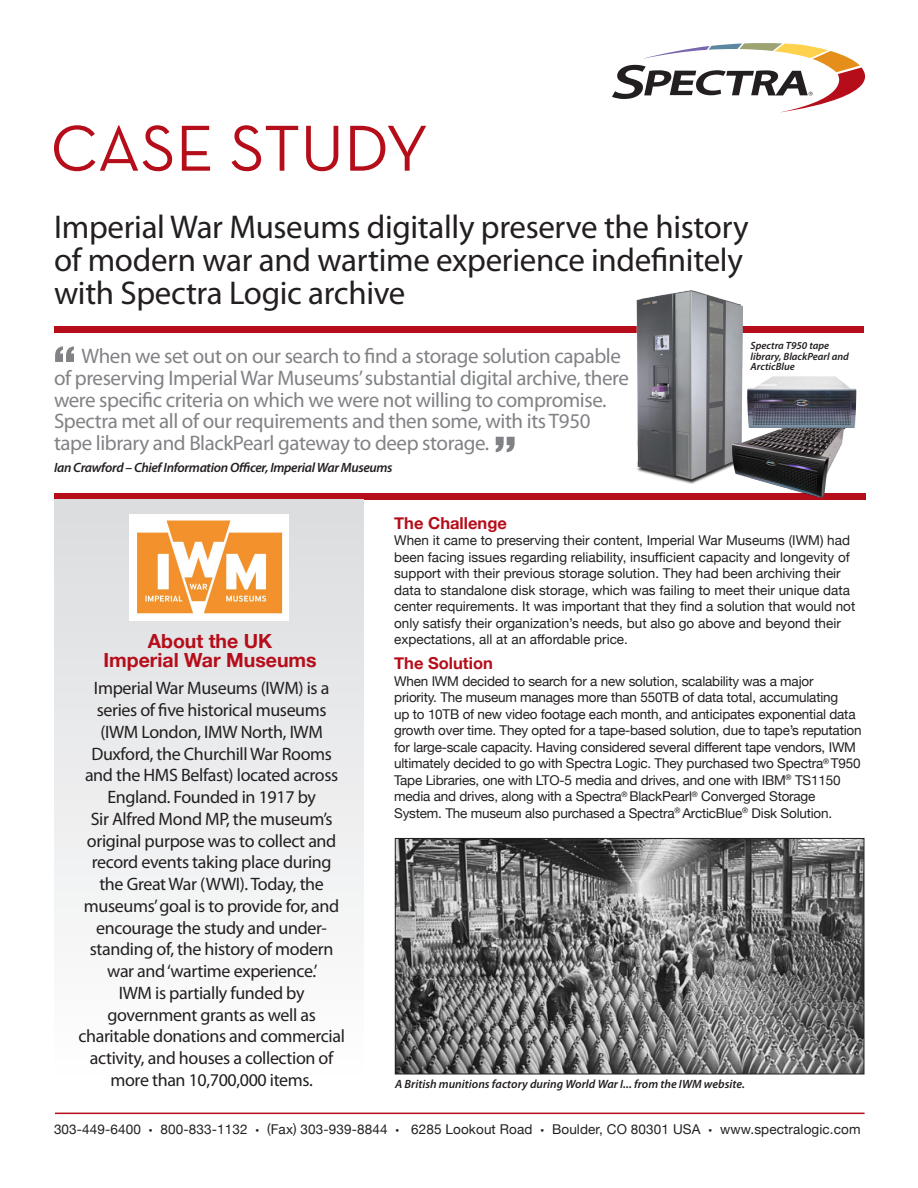
<style>
.page{position:relative;width:918px;height:1188px;background:#fff}
.page>*{position:absolute;margin:0;border:0;box-sizing:border-box;transform-origin:0 0}
.t1{font:33px/33px "Myriad Pro";letter-spacing:-.01em;color:#231f20}
.t2{font:21px/21.8px "Myriad Pro";letter-spacing:-.02em;color:#808285}
.t3{font:700 19.5px/19.5px "Helvetica Neue";color:#b50e1a;text-align:center}
.t4{font:18px/21.8px "Myriad Pro";letter-spacing:-.02em;color:#231f20;text-align:center}
.t5{font:700 16.5px "Helvetica Neue";color:#b50e1a}
.t6{font:13.5px/16.5px "Helvetica Neue";letter-spacing:-.015em;color:#231f20}
.t7{font:13.5px "Helvetica Neue";letter-spacing:.01em;color:#231f20}
.t8{font:italic 600 13.5px "Myriad Pro";letter-spacing:-.025em;color:#231f20}
.t9{font:italic 600 12px "Myriad Pro";color:#231f20}
.t10{font:italic 600 10.5px/10.5px "Myriad Pro";color:#231f20}
.s1{font-size:7.5px}
</style>
<div class="page">
<div style="left:54px;top:493px;width:811px;height:6px;background:#b50e1a"></div>
<div style="left:54px;top:326px;width:810px;height:6px;background:#b50e1a"></div>
<div style="left:54px;top:499px;width:310px;height:585px;background:linear-gradient(to bottom,#dbdcdf,#fefefe)"></div>
<hr style="left:55px;top:1113px;width:810px;height:1px;background:#b50e1a">
<svg style="left:612px;top:43px;width:253px;height:69px"></svg>
<svg style="left:496px;top:437px;width:19px;height:15px"></svg>
<svg style="left:55px;top:346px;width:19px;height:16px"></svg>
<img style="left:631px;top:290px;width:115px;height:194px">
<img style="left:130px;top:514px;width:158px;height:107px">
<img style="left:397px;top:840px;width:465px;height:232px">
<div style="left:395px;top:838px;width:469px;height:236px;border:1px solid #231f20"></div>
<img style="left:727px;top:417px;width:124px;height:83px">
<img style="left:746px;top:376px;width:111px;height:54px">
<svg style="left:54px;top:125px;width:372px;height:46px"></svg>
<p class="t1" style="left:54px;top:210px;width:696px">Imperial War Museums digitally preserve the history of modern war and wartime experience indefinitely with Spectra Logic archive</p>
<p class="t2" style="left:54px;top:345px;width:577px;text-indent:27px">When we set out on our search to find a storage solution capable of preserving Imperial War Museums’ substantial digital archive, there were specific criteria on which we were not willing to compromise.<br>Spectra met all of our requirements and then some, with its T950 tape library and BlackPearl gateway to deep storage.</p>
<p class="t10" style="left:751px;top:340px;width:100px">Spectra T950 tape library, BlackPearl and<br>ArcticBlue</p>
<p class="t8" style="left:54px;top:459px;width:340px">Ian Crawford – Chief Information Officer, Imperial War Museums</p>
<p class="t3" style="left:103px;top:631px;width:215px">About the UK<br>Imperial War Museums</p>
<p class="t4" style="left:78px;top:677px;width:268px">Imperial War Museums (IWM) is a series of five historical museums (IWM London, IMW North, IWM<br>Duxford, the Churchill War Rooms and the HMS Belfast) located across<br>England. Founded in 1917 by<br>Sir Alfred Mond MP, the museum’s original purpose was to collect and record events taking place during the Great War (WWI). Today, the museums’ goal is to provide for, and encourage the study and under&shy;standing of, the history of modern war and ‘wartime experience.’<br>IWM is partially funded by government grants as well as charitable donations and commercial activity, and houses a collection of more than 10,700,000 items.</p>
<p class="t5" style="left:394px;top:513px;width:114px">The Challenge</p>
<p class="t6" style="left:394px;top:532px;width:463px">When it came to preserving their content, Imperial War Museums (IWM) had been facing issues regarding reliability, insufficient capacity and longevity of support with their previous storage solution. They had been archiving their data to standalone disk storage, which was failing to meet their unique data center requirements. It was important that they find a solution that would not only satisfy their organization’s needs, but also go above and beyond their expectations, all at an affordable price.</p>
<p class="t5" style="left:394px;top:653px;width:100px">The Solution</p>
<p class="t6" style="left:394px;top:673px;width:469px">When IWM decided to search for a new solution, scalability was a major<br>priority. The museum manages more than 550TB of data total, accumulating<br>up to 10TB of new video footage each month, and anticipates exponential data growth over time. They opted for a tape-based solution, due to tape’s reputation for large-scale capacity. Having considered several different tape vendors, IWM ultimately decided to go with Spectra Logic. They purchased two Spectra<sup>®</sup> T950<br>Tape Libraries, one with LTO-5 media and drives, and one with IBM<sup>®</sup> TS1150 media and drives, along with a Spectra<sup>®</sup> BlackPearl<sup>®</sup> Converged Storage System. The museum also purchased a Spectra<sup>®</sup> ArcticBlue<sup>®</sup> Disk Solution.</p>
<p class="t9" style="left:395px;top:1076px;width:351px">A British munitions factory during World War I... from the IWM website.</p>
<p class="t7" style="left:54px;top:1121px;width:808px">303-449-6400 <span class="s1">•</span> 800-833-1132 <span class="s1">•</span> (Fax) 303-939-8844 <span class="s1">•</span> 6285 Lookout Road <span class="s1">•</span> Boulder, CO 80301 USA <span class="s1">•</span> www.spectralogic.com</p>
</div>
